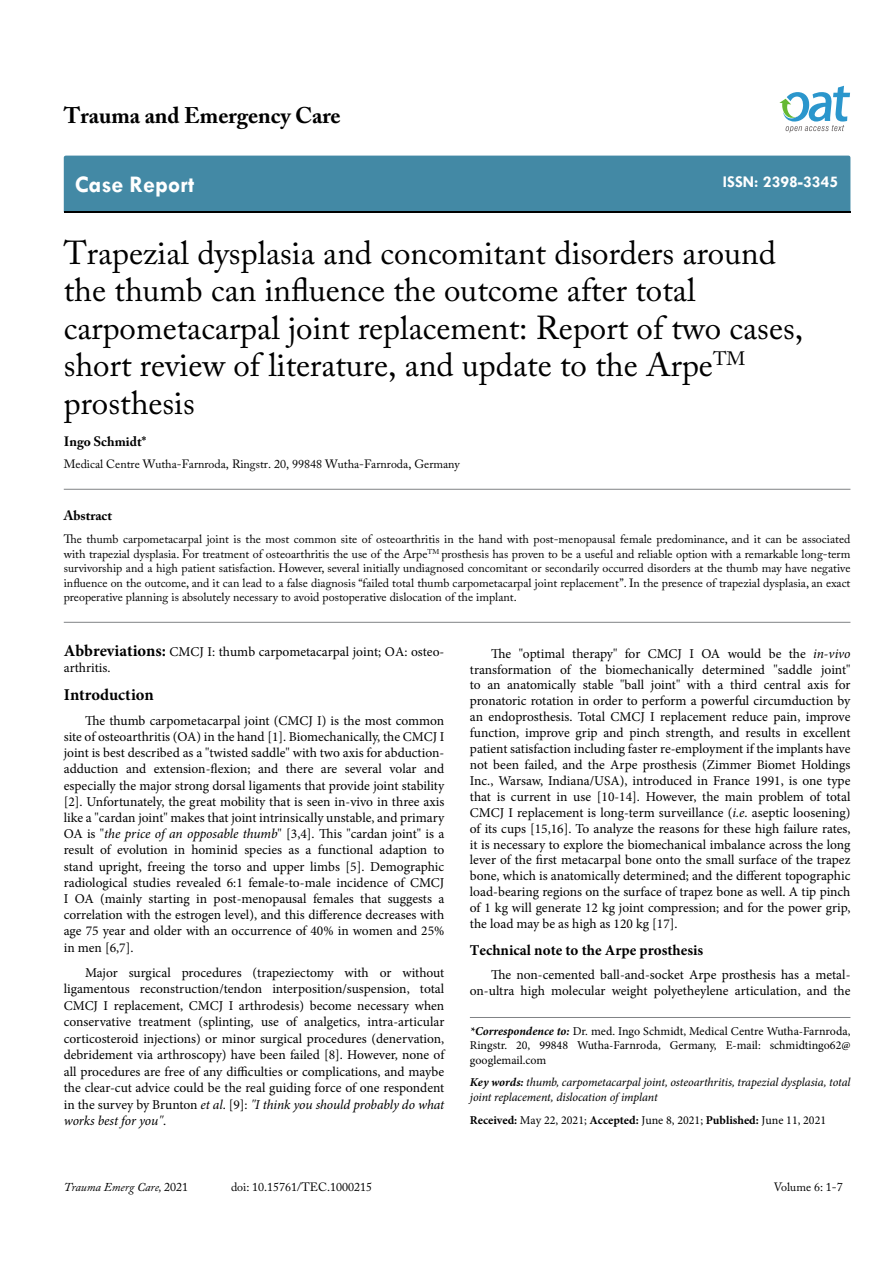
<style>
.page{position:relative;width:893px;height:1263px;background:#fff}
.page>*{position:absolute;margin:0;border:0;box-sizing:border-box;transform-origin:0 0}
.t1{font:33px/37.5px "Adobe Caslon Pro";color:#000}
.t2{font:700 24px "Tw Cen";color:#fff}
.t3{font:700 22.5px "Adobe Caslon Pro";color:#000}
.t4{font:700 16.5px "Tw Cen";color:#fff}
.t5{font:700 16.5px "Minion Pro";letter-spacing:-.005em;color:#000}
.t6{font:700 15px "Minion Pro";color:#000}
.t7{font:13.5px/15.9px "Minion Pro";color:#000;text-align:justify}
.t8{font:700 13.5px "Adobe Caslon Pro";color:#000}
.t9{font:12px/14.4px "Adobe Caslon Pro";color:#000;text-align:justify}
.t10{font:12px/14.4px "Minion Pro";color:#000;text-align:justify}
.t11{font:italic 12px/14.4px "Minion Pro";letter-spacing:-.01em;color:#000}
.t12{font:italic 12px "Adobe Caslon Pro";color:#000}
.s1{font-weight:700;font-size:16.5px}
.s2{font-style:italic}
.s3{font-weight:700;font-style:italic}
.s4{font-weight:700}
.s5{font-style:normal}
</style>
<div class="page">
<div style="left:64px;top:156px;width:786px;height:56px;background:#4389a5"></div>
<svg style="left:779px;top:86px;width:71px;height:47px"></svg>
<hr style="left:64px;top:489px;width:786px;height:1px;background:#808285">
<hr style="left:64px;top:622px;width:786px;height:1px;background:#808285">
<hr style="left:470px;top:1017px;width:380px;height:1px;background:#808285">
<h3 class="t3" style="left:64px;top:102px;width:278px">Trauma and Emergency Care</h3>
<h2 class="t2" style="left:75px;top:170px;width:121px">Case Report</h2>
<p class="t4" style="left:723px;top:172px;width:117px">ISSN: 2398-3345</p>
<h1 class="t1" style="left:64px;top:234px;width:741px">Trapezial dysplasia and concomitant disorders around the thumb can influence the outcome after total carpometacarpal joint replacement: Report of two cases, short review of literature, and update to the Arpe<sup>TM </sup>prosthesis</h1>
<p class="t8" style="left:64px;top:433px;width:84px">Ingo Schmidt*</p>
<p class="t9" style="left:64px;top:457px;width:398px">Medical Centre Wutha-Farnroda, Ringstr. 20, 99848 Wutha-Farnroda, Germany</p>
<p class="t8" style="left:64px;top:508px;width:50px">Abstract</p>
<p class="t9" style="left:64px;top:532px;width:788px">The thumb carpometacarpal joint is the most common site of osteoarthritis in the hand with post-menopausal female predominance, and it can be associated with trapezial dysplasia. For treatment of osteoarthritis the use of the Arpe<sup>TM</sup> prosthesis has proven to be a useful and reliable option with a remarkable long-term survivorship and a high patient satisfaction. However, several initially undiagnosed concomitant or secondarily occurred disorders at the thumb may have negative influence on the outcome, and it can lead to a false diagnosis “failed total thumb carpometacarpal joint replacement”. In the presence of trapezial dysplasia, an exact preoperative planning is absolutely necessary to avoid postoperative dislocation of the implant.</p>
<p class="t7" style="left:64px;top:643px;width:382px"><span class="s1">Abbreviations:</span> CMCJ I: thumb carpometacarpal joint; OA: osteo&shy;arthritis.</p>
<p class="t5" style="left:64px;top:683px;width:91px">Introduction</p>
<p class="t7" style="left:64px;top:712px;width:382px;text-indent:21px">The thumb carpometacarpal joint (CMCJ I) is the most common site of osteoarthritis (OA) in the hand [1]. Biomechanically, the CMCJ I joint is best described as a "twisted saddle" with two axis for abduction&shy;adduction and extension-flexion; and there are several volar and especially the major strong dorsal ligaments that provide joint stability [2]. Unfortunately, the great mobility that is seen in-vivo in three axis like a "cardan joint" makes that joint intrinsically unstable, and primary OA is "<span class="s2">the price of an opposable thumb</span>" [3,4]. This "cardan joint" is a result of evolution in hominid species as a functional adaption to stand upright, freeing the torso and upper limbs [5]. Demographic radiological studies revealed 6:1 female-to-male incidence of CMCJ I OA (mainly starting in post-menopausal females that suggests a correlation with the estrogen level), and this difference decreases with age 75 year and older with an occurrence of 40% in women and 25% in men [6,7].</p>
<p class="t7" style="left:64px;top:964px;width:382px;line-height:16.5px;text-indent:21px">Major surgical procedures (trapeziectomy with or without ligamentous reconstruction/tendon interposition/suspension, total CMCJ I replacement, CMCJ I arthrodesis) become necessary when conservative treatment (splinting, use of analgetics, intra-articular corticosteroid injections) or minor surgical procedures (denervation, debridement via arthroscopy) have been failed [8]. However, none of all procedures are free of any difficulties or complications, and maybe the clear-cut advice could be the real guiding force of one respondent in the survey by Brunton <span class="s2">et al</span>. [9]: <span class="s2">"I think you should probably do what works best for you"</span>.</p>
<p class="t7" style="left:470px;top:645px;width:382px;text-indent:21px">The "optimal therapy" for CMCJ I OA would be the <span class="s2">in-vivo </span>transformation of the biomechanically determined "saddle joint" to an anatomically stable "ball joint" with a third central axis for pronatoric rotation in order to perform a powerful circumduction by an endoprosthesis. Total CMCJ I replacement reduce pain, improve function, improve grip and pinch strength, and results in excellent patient satisfaction including faster re-employment if the implants have not been failed, and the Arpe prosthesis (Zimmer Biomet Holdings Inc., Warsaw, Indiana/USA), introduced in France 1991, is one type that is current in use [10-14]. However, the main problem of total CMCJ I replacement is long-term surveillance (<span class="s2">i.e</span>. aseptic loosening) of its cups [15,16]. To analyze the reasons for these high failure rates, it is necessary to explore the biomechanical imbalance across the long lever of the first metacarpal bone onto the small surface of the trapez bone, which is anatomically determined; and the different topographic load-bearing regions on the surface of trapez bone as well. A tip pinch of 1 kg will generate 12 kg joint compression; and for the power grip, the load may be as high as 120 kg [17].</p>
<p class="t6" style="left:470px;top:939px;width:235px">Technical note to the Arpe prosthesis</p>
<p class="t7" style="left:470px;top:967px;width:382px;text-align:right">The non-cemented ball-and-socket Arpe prosthesis has a metal&shy;on-ultra high molecular weight polyetheylene articulation, and the</p>
<p class="t10" style="left:470px;top:1024px;width:382px"><span class="s3">*Correspondence to:</span> Dr. med. Ingo Schmidt, Medical Centre Wutha-Farnroda, Ringstr. 20, 99848 Wutha-Farnroda, Germany, E-mail: schmidtingo62@ googlemail.com</p>
<p class="t11" style="left:470px;top:1075px;width:382px"><span class="s4">Key words:</span> thumb, carpometacarpal joint, osteoarthritis, trapezial dysplasia, total joint replacement, dislocation of implant</p>
<p class="t10" style="left:470px;top:1113px;width:358px"><span class="s4">Received:</span> May 22, 2021; <span class="s4">Accepted:</span> June 8, 2021; <span class="s4">Published:</span> June 11, 2021</p>
<p class="t12" style="left:64px;top:1180px;width:126px">Trauma Emerg Care, <span class="s5">2021</span></p>
<p class="t9" style="left:231px;top:1180px;width:143px">doi: 10.15761/TEC.1000215</p>
<p class="t9" style="left:774px;top:1180px;width:71px">Volume 6: 1-7</p>
</div>
